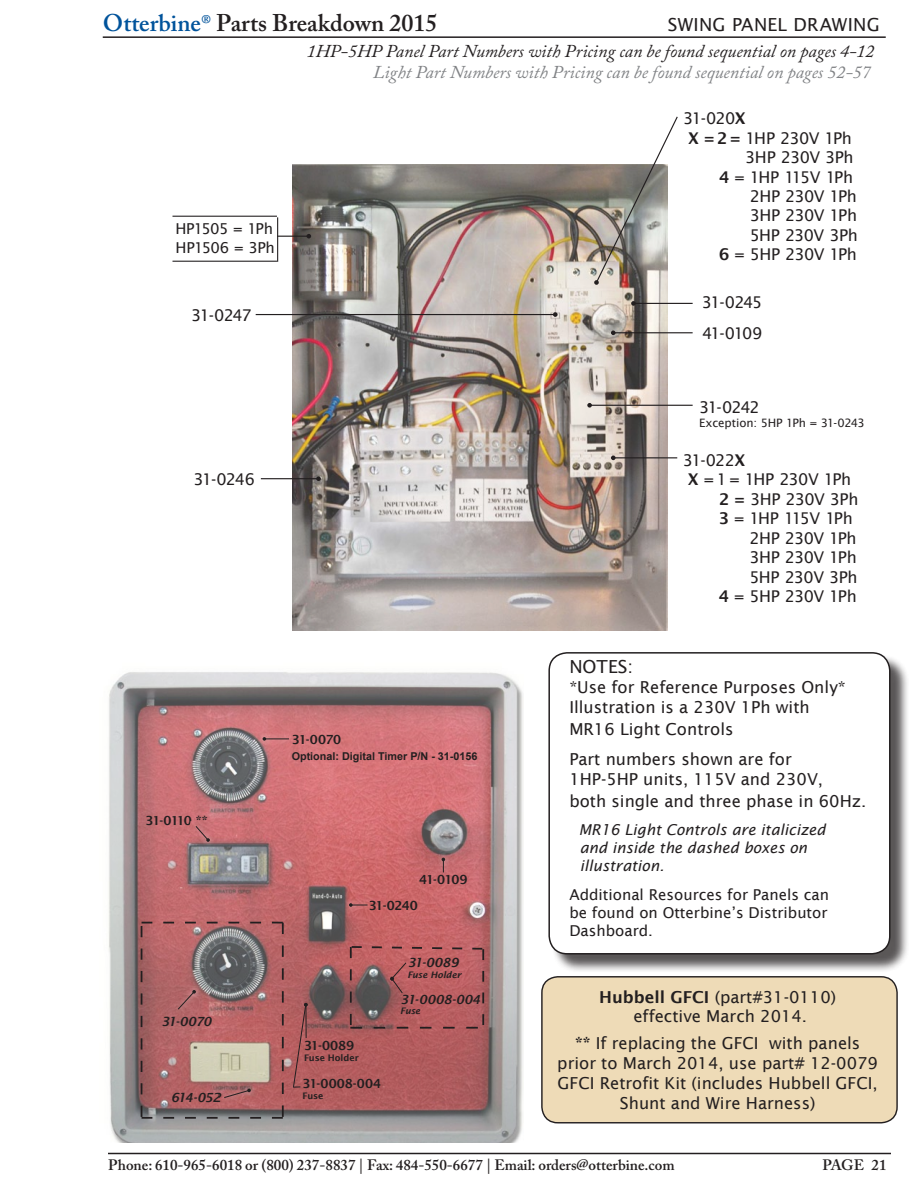
<style>
.page{position:relative;width:918px;height:1188px;background:#fff}
.page>*{position:absolute;margin:0;border:0;box-sizing:border-box;transform-origin:0 0}
.t1{font:600 24px "Adobe Caslon Pro";color:#231f20}
.t2{font:italic 18px "Adobe Caslon Pro";color:#231f20}
.t3{font:italic 18px "Adobe Caslon Pro";color:#808285}
.t4{font:18px "Lucida Sans";letter-spacing:.015em;color:#231f20}
.t5{font:16.5px/19.8px "Lucida Sans";color:#231f20}
.t6{font:16.2px "Lucida Sans";letter-spacing:-.035em;color:#231f20}
.t7{font:16.2px "Lucida Sans";letter-spacing:-.1em;color:#231f20}
.t8{font:600 15px "Adobe Caslon Pro";color:#231f20}
.t9{font:15px/18px "Lucida Sans";color:#231f20;text-align:justify}
.t10{font:italic 15px/18px "Lucida Sans";color:#231f20}
.t11{font:15px/18.9px "Lucida Sans";letter-spacing:-.045em;color:#231f20}
.t12{font:600 12.6px "Lucida Sans";letter-spacing:-.04em;color:#231f20}
.t13{font:italic 600 12.6px "Lucida Sans";letter-spacing:-.035em;color:#231f20}
.t14{font:italic 600 12.6px "Lucida Sans";letter-spacing:-.005em;color:#231f20}
.t15{font:600 12.6px "Lucida Sans";letter-spacing:.01em;color:#231f20}
.t16{font:11.55px "Lucida Sans";letter-spacing:-.01em;color:#231f20}
.t17{font:700 10.8px "Arial";color:#231f20}
.t18{font:italic 600 9px "Lucida Sans";letter-spacing:-.005em;color:#231f20}
.t19{font:600 9px "Lucida Sans";letter-spacing:-.005em;color:#231f20}
.s1{color:#00539b}
.s2{font-size:18px;color:#00539b}
.s3{font-weight:600}
</style>
<div class="page">
<img style="left:292px;top:165px;width:376px;height:465px">
<hr style="left:172px;top:216px;width:105px;height:1px;background:#231f20">
<hr style="left:172px;top:261px;width:105px;height:1px;background:#231f20">
<hr style="left:277px;top:217px;width:1px;height:45px;background:#231f20">
<hr style="left:633px;top:303px;width:60px;height:1px;background:#231f20">
<svg style="left:631px;top:301px;width:5px;height:5px"></svg>
<hr style="left:613px;top:332px;width:80px;height:1px;background:#231f20">
<svg style="left:611px;top:330px;width:5px;height:5px"></svg>
<hr style="left:590px;top:405px;width:103px;height:1px;background:#231f20">
<svg style="left:587px;top:403px;width:5px;height:5px"></svg>
<hr style="left:613px;top:457px;width:64px;height:1px;background:#231f20">
<svg style="left:611px;top:456px;width:5px;height:4px"></svg>
<hr style="left:277px;top:236px;width:32px;height:1px;background:#231f20">
<svg style="left:307px;top:234px;width:4px;height:5px"></svg>
<hr style="left:261px;top:478px;width:58px;height:1px;background:#231f20">
<svg style="left:316px;top:476px;width:5px;height:5px"></svg>
<svg style="left:594px;top:116px;width:84px;height:169px"></svg>
<hr style="left:256px;top:314px;width:299px;height:1px;background:#231f20">
<svg style="left:553px;top:312px;width:5px;height:5px"></svg>
<img style="left:108px;top:672px;width:415px;height:471px">
<div style="left:257px;top:732px;width:37px;height:14px;background:#fff;opacity:.75"></div>
<svg style="left:263px;top:737px;width:26px;height:4px"></svg>
<div style="left:436px;top:852px;width:15px;height:26px;background:#fff;opacity:.75"></div>
<svg style="left:442px;top:858px;width:3px;height:14px"></svg>
<div style="left:343px;top:898px;width:30px;height:14px;background:#fff;opacity:.75"></div>
<svg style="left:349px;top:903px;width:18px;height:4px"></svg>
<svg style="left:141px;top:922px;width:143px;height:197px;background:#a47170"></svg>
<svg style="left:350px;top:945px;width:134px;height:84px;background:#a85d5f"></svg>
<svg style="left:292px;top:1003px;width:16px;height:85px"></svg>
<div style="left:191px;top:821px;width:24px;height:26px;background:#fff;opacity:.75"></div>
<svg style="left:195px;top:825px;width:15px;height:17px"></svg>
<hr style="left:103px;top:36px;width:783px;height:2px;background:#231f20">
<div style="left:551px;top:654px;width:358px;height:319px;background:#231f20;opacity:.75"></div>
<div style="left:549px;top:653px;width:341px;height:301px;background:#fff;border-radius:18px"></div>
<div style="left:548px;top:652px;width:343px;height:303px;border:2px solid #231f20;border-radius:18px"></div>
<hr style="left:108px;top:1153px;width:783px;height:1px;background:#231f20">
<div style="left:542px;top:977px;width:355px;height:146px;background:#eedbb7;border-radius:16px"></div>
<div style="left:541px;top:976px;width:357px;height:147px;border:1px solid #231f20;border-radius:16px"></div>
<h1 class="t1" style="left:103px;top:9px;width:336px"><span class="s1">Otterbine</span><span class="s2">®</span> Parts Breakdown 2015</h1>
<p class="t4" style="left:668px;top:14px;width:214px">SWIN G PANEL DRAWIN G</p>
<p class="t11" style="left:175px;top:219px;width:101px">HP1505 = 1Ph<br>HP1506 = 3Ph</p>
<p class="t6" style="left:191px;top:306px;width:62px">31-0247</p>
<p class="t2" style="left:307px;top:40px;width:569px">1HP-5HP Panel Part Numbers with Pricing can be found sequential on pages 4-12</p>
<p class="t3" style="left:373px;top:62px;width:499px">Light Part Numbers with Pricing can be found sequential on pages 52-57</p>
<p class="t6" style="left:683px;top:109px;width:64px">31-020<span class="s3">X</span></p>
<p class="t6" style="left:688px;top:129px;width:165px"><span class="s3">X = 2 =</span> 1HP 230V 1Ph</p>
<p class="t6" style="left:745px;top:148px;width:110px">3HP 230V 3Ph</p>
<p class="t7" style="left:719px;top:168px;width:136px"><span class="s3">4</span> = 1HP 115V 1Ph</p>
<p class="t6" style="left:750px;top:187px;width:109px">2HP 230V 1Ph</p>
<p class="t6" style="left:750px;top:206px;width:109px">3HP 230V 1Ph</p>
<p class="t6" style="left:750px;top:226px;width:110px">5HP 230V 3Ph</p>
<p class="t6" style="left:719px;top:245px;width:140px"><span class="s3">6</span> = 5HP 230V 1Ph</p>
<p class="t6" style="left:702px;top:293px;width:62px">31-0245</p>
<p class="t6" style="left:702px;top:324px;width:62px">41-0109</p>
<p class="t6" style="left:193px;top:470px;width:63px">31-0246</p>
<p class="t12" style="left:146px;top:814px;width:64px">31-0110 **</p>
<p class="t13" style="left:161px;top:1014px;width:52px">31-0070</p>
<p class="t13" style="left:171px;top:1091px;width:51px">614-052</p>
<p class="t12" style="left:292px;top:732px;width:51px">31-0070</p>
<p class="t17" style="left:292px;top:749px;width:187px">Optional: Digital Timer P/N - 31-0156</p>
<p class="t12" style="left:419px;top:872px;width:50px">41-0109</p>
<p class="t12" style="left:369px;top:898px;width:51px">31-0240</p>
<p class="t12" style="left:304px;top:1038px;width:52px">31-0089</p>
<p class="t19" style="left:304px;top:1053px;width:56px">Fuse Holder</p>
<p class="t15" style="left:302px;top:1077px;width:80px">31-0008-004</p>
<p class="t19" style="left:302px;top:1091px;width:22px">Fuse</p>
<p class="t13" style="left:407px;top:955px;width:53px">31-0089</p>
<p class="t18" style="left:407px;top:969px;width:56px">Fuse Holder</p>
<p class="t14" style="left:400px;top:992px;width:82px">31-0008-004</p>
<p class="t18" style="left:400px;top:1006px;width:22px">Fuse</p>
<p class="t6" style="left:699px;top:398px;width:62px">31-0242</p>
<p class="t16" style="left:699px;top:416px;width:167px">exception: 5HP 1Ph = 31-0243</p>
<p class="t6" style="left:683px;top:451px;width:64px">31-022<span class="s3">X</span></p>
<p class="t6" style="left:688px;top:470px;width:165px"><span class="s3">X</span> = 1 = 1HP 230V 1Ph</p>
<p class="t6" style="left:719px;top:490px;width:141px"><span class="s3">2 =</span> 3HP 230V 3Ph</p>
<p class="t7" style="left:719px;top:509px;width:136px"><span class="s3">3</span> = 1HP 115V 1Ph</p>
<p class="t6" style="left:749px;top:529px;width:109px">2HP 230V 1Ph</p>
<p class="t6" style="left:749px;top:548px;width:109px">3HP 230V 1Ph</p>
<p class="t6" style="left:749px;top:568px;width:110px">5HP 230V 3Ph</p>
<p class="t6" style="left:719px;top:587px;width:140px"><span class="s3">4</span> = 5HP 230V 1Ph</p>
<p class="t4" style="left:569px;top:657px;width:65px">N OTES:</p>
<p class="t5" style="left:569px;top:677px;width:278px">*Use for Reference Purposes Only*<br>Illustration is a 230V 1Ph with</p>
<p class="t5" style="left:569px;top:713px;width:224px;line-height:30.6px">MR16 Light Controls<br>Part numbers shown are for</p>
<p class="t5" style="left:569px;top:768px;width:299px;line-height:21.6px">1HP-5HP units, 115V and 230V,<br>both single and three phase in 60Hz.</p>
<p class="t10" style="left:579px;top:821px;width:248px">MR16 Light Controls are italicized and inside the dashed boxes on illustration.</p>
<p class="t9" style="left:569px;top:886px;width:261px">Additional Resources for Panels can be found on Otterbine’s Distributor Dashboard.</p>
<p class="t5" style="left:599px;top:987px;width:239px;text-align:center"><span class="s3">Hubbell GFCI</span> (part#31-0110) effective March 2014.</p>
<p class="t5" style="left:557px;top:1034px;width:322px;text-align:center"><span class="s3">**</span> If replacing the GFCI with panels prior to March 2014, use part# 12-0079<br>GFCI Retrofit Kit (includes Hubbell GFCI, Shunt and Wire Harness)</p>
<p class="t8" style="left:108px;top:1156px;width:568px">Phone: 610-965-6018 or (800) 237-8837 | Fax: 484-550-6677 | Email: orders@otterbine.com</p>
<p class="t8" style="left:822px;top:1156px;width:13px">PAGE</p>
<p class="t8" style="left:872px;top:1156px;width:16px">21</p>
</div>
